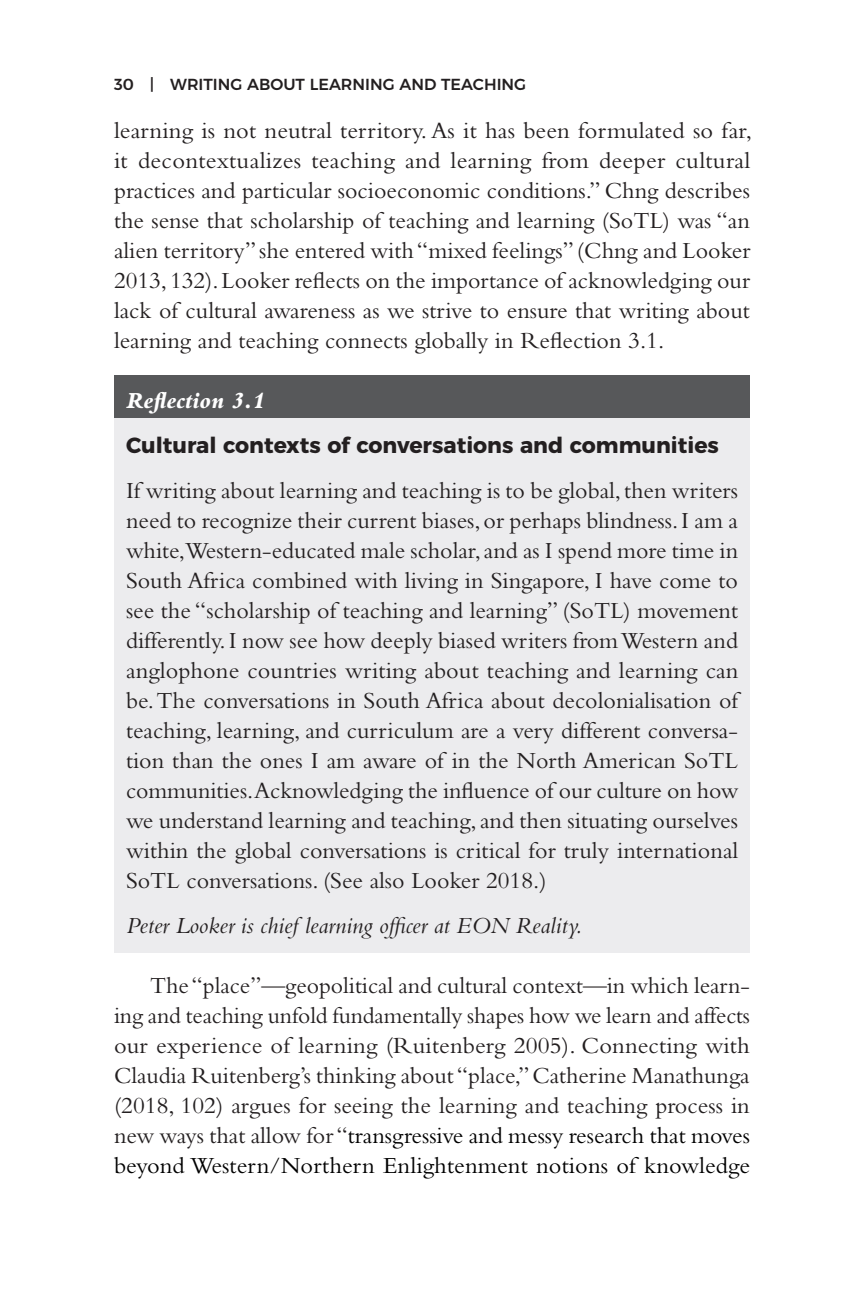
<style>
.page{position:relative;width:864px;height:1296px;background:#fff}
.page>*{position:absolute;margin:0;border:0;box-sizing:border-box;transform-origin:0 0}
.Perspectives{font:24px/30px "Bembo";color:#231f20;text-align:justify}
.body_no_indent{font:24px/30px "Bembo";color:#231f20;text-align:justify}
.body{font:24px/30px "Bembo";letter-spacing:.005em;color:#231f20;text-align:justify}
.Perspectives-2{font:italic 24px "Bembo";color:#231f20}
.Perspectives_number{font:italic 800 24px "Bembo";color:#fff}
.Perspectives_title{font:700 22px "Montserrat";color:#231f20}
.t1{font:500 16px "Montserrat";color:#231f20}
.s1{color:#000}
</style>
<div class="page">
<div style="left:114px;top:376px;width:636px;height:52px;background:#57585a"></div>
<div style="left:114px;top:418px;width:636px;height:55px;background:#ececee"></div>
<div style="left:114px;top:466px;width:636px;height:442px;background:#ececee"></div>
<div style="left:114px;top:901px;width:636px;height:52px;background:#ececee"></div>
<p class="t1" style="left:114px;top:71px;width:414px">30 | WRITI NG ABOUT LEARNI NG AND TEACHI NG</p>
<p class="body_no_indent" style="left:114px;top:115px;width:640px">learning is not neutral territory. As it has been formulated so far, it decontextualizes teaching and learning from deeper cultural practices and particular socioeconomic conditions.” Chng describes the sense that scholarship of teaching and learning (SoTL) was “an alien territory” she entered with “mixed feelings” (Chng and Looker 2013, 132). Looker reflects on the importance of acknowledging our lack of cultural awareness as we strive to ensure that writing about learning and teaching connects globally in Reflection 3.1.</p>
<h1 class="Perspectives_number" style="left:126px;top:387px;width:140px">Reflection 3.1</h1>
<h1 class="Perspectives_title" style="left:126px;top:427px;width:594px">Cultural contexts of conversations and communities</h1>
<p class="Perspectives" style="left:126px;top:475px;width:614px">If writing about learning and teaching is to be global, then writers need to recognize their current biases, or perhaps blindness. I am a white,Western-educated male scholar, and as I spend more time in South Africa combined with living in Singapore, I have come to see the “scholarship of teaching and learning” (SoTL) movement differently. I now see how deeply biased writers from Western and anglophone countries writing about teaching and learning can be. The conversations in South Africa about decolonialisation of teaching, learning, and curriculum are a very different conversa&shy;tion than the ones I am aware of in the North American SoTL communities.Acknowledging the influence of our culture on how we understand learning and teaching, and then situating ourselves within the global conversations is critical for truly international SoTL conversations. (See also Looker 2018.)</p>
<p class="Perspectives-2" style="left:126px;top:911px;width:458px">Peter Looker is chief learning officer at EON Reality.</p>
<p class="body" style="left:114px;top:970px;width:638px;text-indent:36px">The “place”—geopolitical and cultural context—in which learn&shy;ing and teaching unfold fundamentally shapes how we learn and affects our experience of learning (Ruitenberg 2005). Connecting with Claudia Ruitenberg’s thinking about “place,” Catherine Manathunga (2018, 102) argues for seeing the learning and teaching process in new ways that allow for “<span class="s1">transgressive and messy research that moves beyond Western/Northern Enlightenment notions of knowledge</span></p>
</div>
